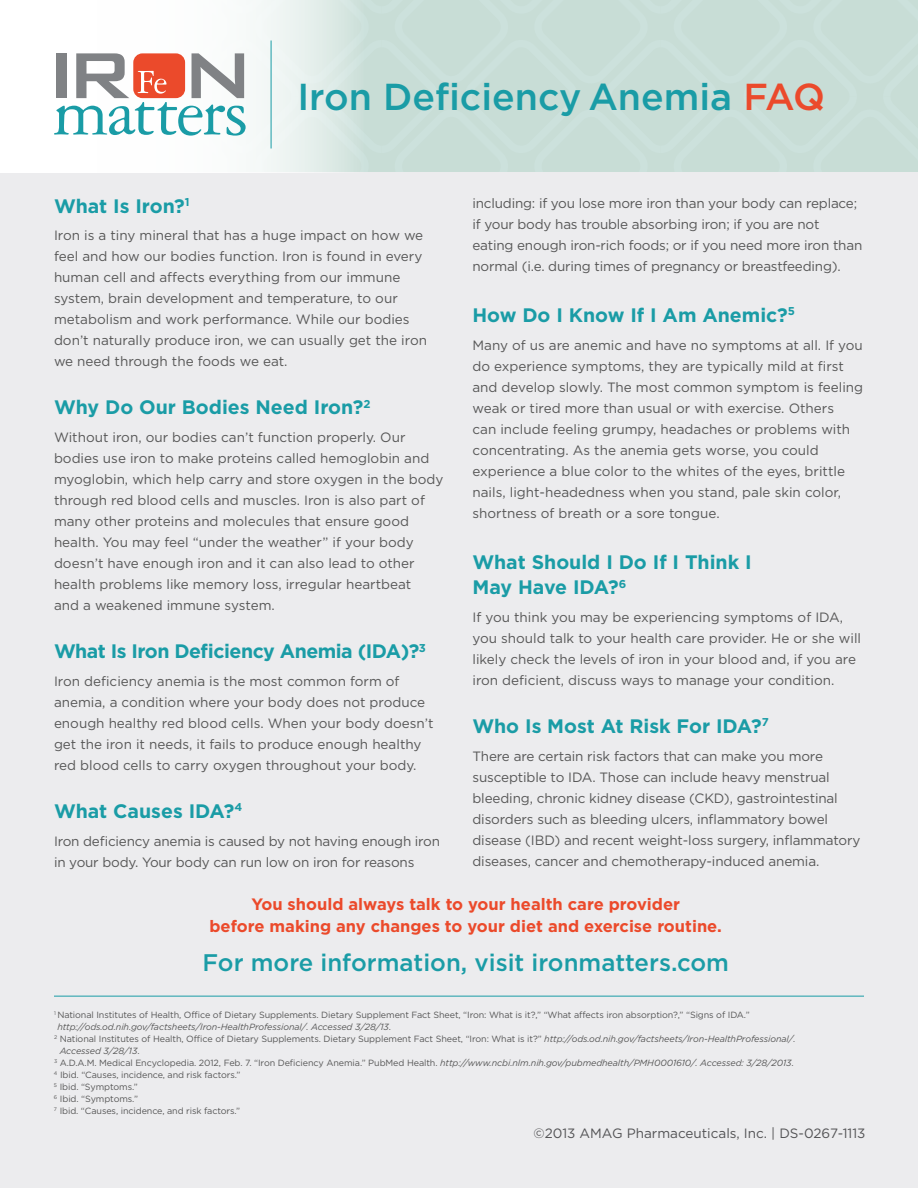
<style>
.page{position:relative;width:918px;height:1188px;background:#fff}
.page>*{position:absolute;margin:0;border:0;box-sizing:border-box;transform-origin:0 0}
.t1{font:500 37.5px "Gotham";color:#1a9ca6}
.t2{font:500 24px "Gotham";color:#1a9ca6}
.t3{font:700 19.5px/25.5px "Gotham";color:#1a9ca6}
.t4{font:700 19.5px "Gotham";letter-spacing:-.025em;color:#1a9ca6}
.t5{font:700 16.5px/22.5px "Gotham";color:#eb4a2b;text-align:center}
.t6{font:13.5px/21px "Gotham";color:#575757}
.t7{font:13.5px "Gotham";color:#535355}
.t8{font:9px "Gotham";letter-spacing:-.01em;color:#575757}
.t9{font:italic 9px "Gotham";letter-spacing:-.01em;color:#575757}
.s1{color:#eb4a2b}
.s2{font-style:normal}
.s3{font-style:italic}
</style>
<div class="page">
<div style="left:0;top:173px;width:918px;height:1015px;background:#ececee"></div>
<svg style="left:54px;top:0;width:864px;height:173px"></svg>
<hr style="left:271px;top:40px;width:1px;height:108px;background:#1a9ca6">
<hr style="left:54px;top:996px;width:810px;height:1px;background:#1a9ca6">
<h1 class="t1" style="left:297px;top:74px;width:529px">Iron Deficiency Anemia <span class="s1">FAQ</span></h1>
<h3 class="t3" style="left:54px;top:193px;width:137px">What Is Iron?<sup>1</sup></h3>
<p class="t6" style="left:54px;top:225px;width:375px">Iron is a tiny mineral that has a huge impact on how we feel and how our bodies function. Iron is found in every human cell and affects everything from our immune system, brain development and temperature, to our metabolism and work performance. While our bodies don’t naturally produce iron, we can usually get the iron we need through the foods we eat.</p>
<h3 class="t3" style="left:54px;top:395px;width:318px">Why Do Our Bodies Need Iron?<sup>2</sup></h3>
<p class="t6" style="left:54px;top:427px;width:391px">Without iron, our bodies can’t function properly. Our bodies use iron to make proteins called hemoglobin and myoglobin, which help carry and store oxygen in the body through red blood cells and muscles. Iron is also part of many other proteins and molecules that ensure good health. You may feel “under the weather” if your body doesn’t have enough iron and it can also lead to other health problems like memory loss, irregular heartbeat<br>and a weakened immune system.</p>
<h3 class="t4" style="left:54px;top:639px;width:374px">What Is Iron Deficiency Anemia (IDA)?<sup>3</sup></h3>
<p class="t6" style="left:54px;top:671px;width:381px">Iron deficiency anemia is the most common form of anemia, a condition where your body does not produce enough healthy red blood cells. When your body doesn’t get the iron it needs, it fails to produce enough healthy red blood cells to carry oxygen throughout your body.</p>
<h3 class="t3" style="left:54px;top:798px;width:190px">What Causes IDA?<sup>4</sup></h3>
<p class="t6" style="left:54px;top:830px;width:388px">Iron deficiency anemia is caused by not having enough iron in your body. Your body can run low on iron for reasons</p>
<p class="t6" style="left:472px;top:193px;width:391px">including: if you lose more iron than your body can replace; if your body has trouble absorbing iron; if you are not eating enough iron-rich foods; or if you need more iron than normal (i.e. during times of pregnancy or breastfeeding).</p>
<h3 class="t3" style="left:472px;top:302px;width:324px">How Do I Know If I Am Anemic?<sup>5</sup></h3>
<p class="t6" style="left:473px;top:334px;width:392px">Many of us are anemic and have no symptoms at all. If you do experience symptoms, they are typically mild at first and develop slowly. The most common symptom is feeling weak or tired more than usual or with exercise. Others<br>can include feeling grumpy, headaches or problems with concentrating. As the anemia gets worse, you could experience a blue color to the whites of the eyes, brittle nails, light-headedness when you stand, pale skin color, shortness of breath or a sore tongue.</p>
<h3 class="t3" style="left:473px;top:549px;width:281px">What Should I Do If I Think I<br>May Have IDA?<sup>6</sup></h3>
<p class="t6" style="left:473px;top:607px;width:390px">If you think you may be experiencing symptoms of IDA, you should talk to your health care provider. He or she will likely check the levels of iron in your blood and, if you are iron deficient, discuss ways to manage your condition.</p>
<h3 class="t3" style="left:473px;top:713px;width:298px">Who Is Most At Risk For IDA?<sup>7</sup></h3>
<p class="t6" style="left:472px;top:745px;width:390px">There are certain risk factors that can make you more susceptible to IDA. Those can include heavy menstrual bleeding, chronic kidney disease (CKD), gastrointestinal disorders such as bleeding ulcers, inflammatory bowel disease (IBD) and recent weight-loss surgery, inflammatory diseases, cancer and chemotherapy-induced anemia.</p>
<p class="t5" style="left:210px;top:892px;width:514px">You should always talk to your health care provider<br>before making any changes to your diet and exercise routine.</p>
<h2 class="t2" style="left:203px;top:948px;width:528px">For more information, visit ironmatters.com</h2>
<p class="t8" style="left:54px;top:1009px;width:697px"><sup>1</sup> National Institutes of Health, Office of Dietary Supplements. Dietary Supplement Fact Sheet, “Iron: What is it?,” “What affects iron absorption?,” “Signs of IDA.”</p>
<p class="t9" style="left:57px;top:1021px;width:335px">http://ods.od.nih.gov/factsheets/Iron-HealthProfessional/. Accessed 3/28/13<span class="s2">.</span></p>
<p class="t8" style="left:54px;top:1033px;width:743px"><sup>2</sup> National Institutes of Health, Office of Dietary Supplements. Dietary Supplement Fact Sheet, “Iron: What is it?” <span class="s3">http://ods.od.nih.gov/factsheets/Iron-HealthProfessional/.</span></p>
<p class="t9" style="left:60px;top:1045px;width:81px">Accessed 3/28/13<span class="s2">.</span></p>
<p class="t8" style="left:54px;top:1057px;width:741px"><sup>3</sup> A.D.A.M. Medical Encyclopedia. 2012, Feb. 7. “Iron Deficiency Anemia.” PubMed Health. <span class="s3">http://www.ncbi.nlm.nih.gov/pubmedhealth/PMH0001610/. Accessed: 3/28/2013</span>.</p>
<p class="t8" style="left:54px;top:1069px;width:188px"><sup>4</sup> Ibid. “Causes, incidence, and risk factors.”</p>
<p class="t8" style="left:54px;top:1081px;width:85px"><sup>5</sup> Ibid. “Symptoms.”</p>
<p class="t8" style="left:54px;top:1093px;width:86px"><sup>6</sup> Ibid. “Symptoms.”</p>
<p class="t8" style="left:54px;top:1105px;width:188px"><sup>7</sup> Ibid. “Causes, incidence, and risk factors.”</p>
<p class="t7" style="left:534px;top:1125px;width:333px">©2013 AMAG Pharmaceuticals, Inc. | DS-0267-1113</p>
</div>
